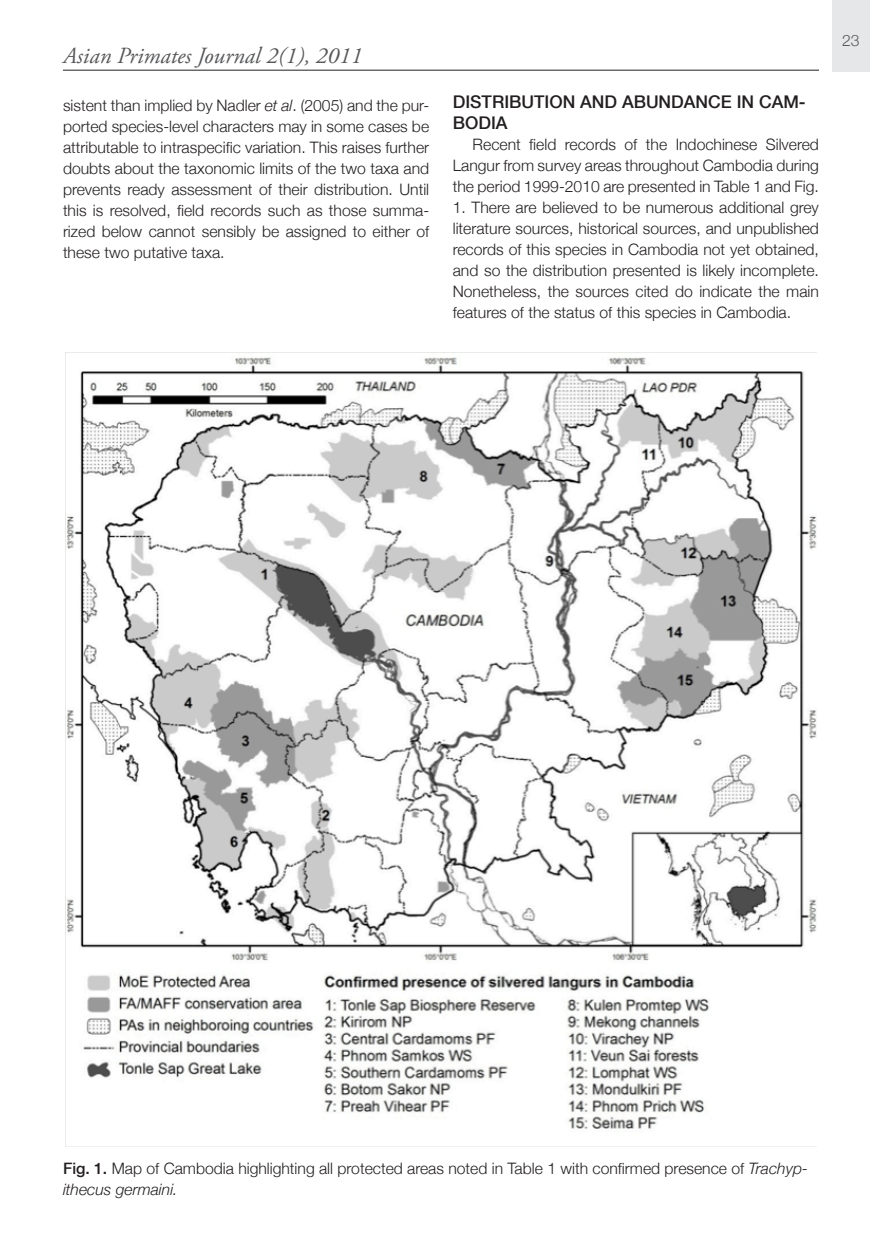
<style>
.page{position:relative;width:882px;height:1260px;background:#fff}
.page>*{position:absolute;margin:0;border:0;box-sizing:border-box;transform-origin:0 0}
.t1{font:italic 23.1px "Adobe Garamond Pro";color:#57585a}
.t2{font:500 17.5px/21px "Helvetica Neue";color:#231f20}
.Body{font:300 15.75px/21px "Helvetica Neue";color:#231f20;text-align:justify}
.t3{font:300 15.75px "Helvetica Neue";color:#57585a}
.s1{font-style:italic}
.s2{font-weight:500}
</style>
<div class="page">
<div style="left:832px;top:0;width:38px;height:71px;background:#e6e7e9"></div>
<hr style="left:63px;top:70px;width:756px;height:1px;background:#231f20">
<img style="left:65px;top:352px;width:752px;height:795px">
<h1 class="t1" style="left:63px;top:42px;width:301px">Asian Primates Journal 2(1), 2011</h1>
<p class="Body" style="left:63px;top:94px;width:368px">sistent than implied by Nadler <span class="s1">et al</span>. (2005) and the pur&shy;ported species-level characters may in some cases be attributable to intraspecific variation. This raises further doubts about the taxonomic limits of the two taxa and prevents ready assessment of their distribution. Until this is resolved, field records such as those summa&shy;rized below cannot sensibly be assigned to either of these two putative taxa.</p>
<p class="t2" style="left:453px;top:91px;width:354px">DISTRIBUTION AND ABUNDANCE IN CAM-<br>BODIA</p>
<p class="Body" style="left:453px;top:134px;width:368px;text-indent:20px">Recent field records of the Indochinese Silvered Langur from survey areas throughout Cambodia during the period 1999-2010 are presented in Table 1 and Fig.</p>
<p class="Body" style="left:453px;top:197px;width:368px">1. There are believed to be numerous additional grey literature sources, historical sources, and unpublished records of this species in Cambodia not yet obtained, and so the distribution presented is likely incomplete.<br>Nonetheless, the sources cited do indicate the main features of the status of this species in Cambodia.</p>
<p class="t3" style="left:842px;top:31px;width:19px">23</p>
<p class="Body" style="left:63px;top:1157px;width:746px"><span class="s2">Fig. 1.</span> Map of Cambodia highlighting all protected areas noted in Table 1 with confirmed presence of <span class="s1">Trachyp&shy;ithecus germaini.</span></p>
</div>
